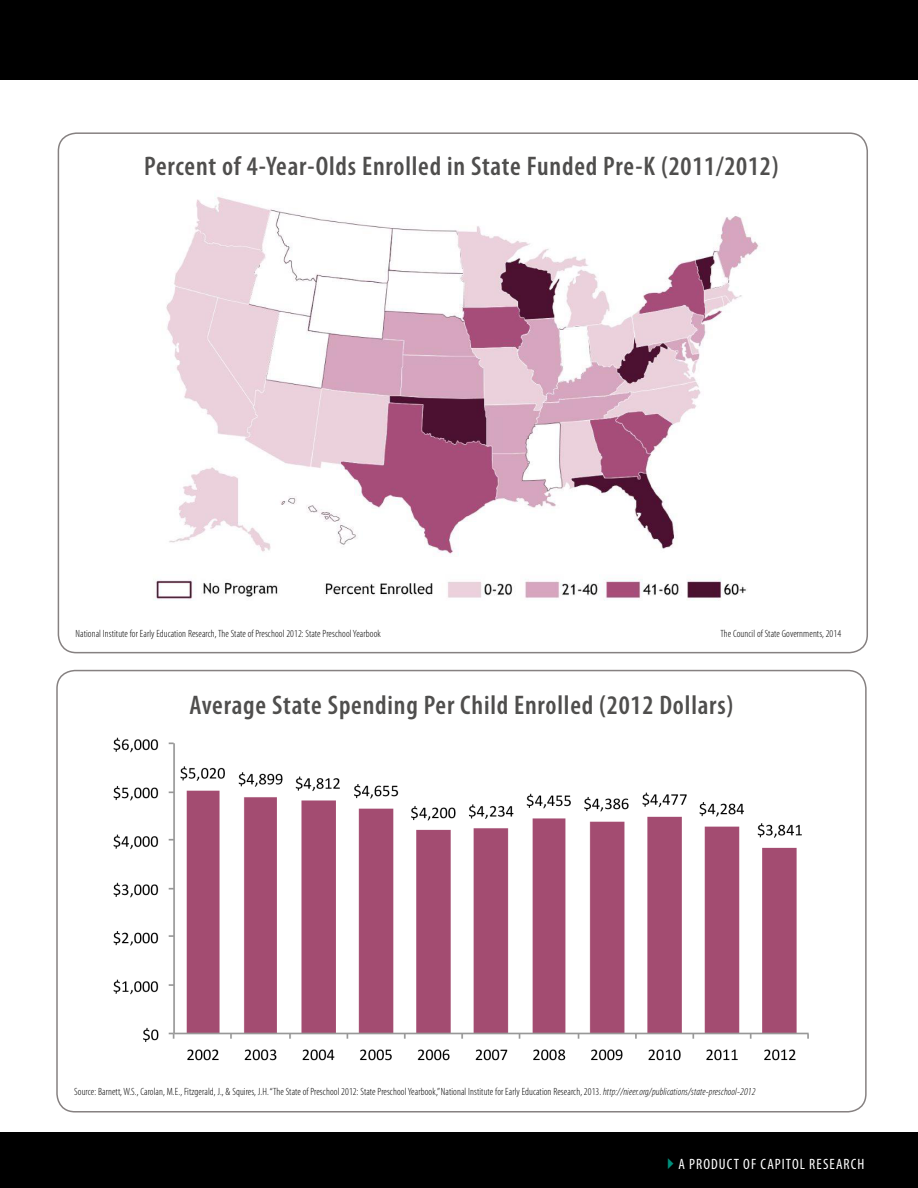
<style>
.page{position:relative;width:918px;height:1188px;background:#fff}
.page>*{position:absolute;margin:0;border:0;box-sizing:border-box;transform-origin:0 0}
.t1{font:600 condensed 27px "Myriad Pro";letter-spacing:.03em;color:#4f4e4d}
.t2{font:condensed 15px "Myriad Pro";letter-spacing:.07em;color:#fff}
.t3{font:300 condensed 10.5px "Myriad Pro";letter-spacing:.01em;color:#000}
.s1{font-style:italic}
</style>
<div class="page">
<div style="left:0;top:1132px;width:918px;height:56px;background:#000"></div>
<img style="left:113px;top:737px;width:696px;height:324px">
<div style="left:56px;top:670px;width:811px;height:443px;border:2px solid #868181;border-radius:18px"></div>
<div style="left:0;top:0;width:918px;height:80px;background:#000"></div>
<img style="left:155px;top:197px;width:604px;height:403px">
<h1 class="t1" style="left:144px;top:149px;width:636px">Percent of 4-Year-Olds Enrolled in State Funded Pre-K (2011/2012)</h1>
<p class="t3" style="left:76px;top:627px;width:307px">National Institute for Early Education Research, The State of Preschool 2012: State Preschool Yearbook</p>
<p class="t3" style="left:720px;top:627px;width:122px">The Council of State Governments, 2014</p>
<h1 class="t1" style="left:189px;top:689px;width:546px">Average State Spending Per Child Enrolled (2012 Dollars)</h1>
<p class="t3" style="left:74px;top:1085px;width:683px">Source: Barnett, W.S., Carolan, M.E., Fitzgerald, J., &amp; Squires, J.H. “The State of Preschool 2012: State Preschool Yearbook,” National Institute for Early Education Research, 2013. <span class="s1">http://nieer.org/publications/state-preschool-2012</span></p>
<h2 class="t2" style="left:679px;top:1155px;width:187px">A PRODUCT OF CAPITOL RESEARCH</h2>
</div>
